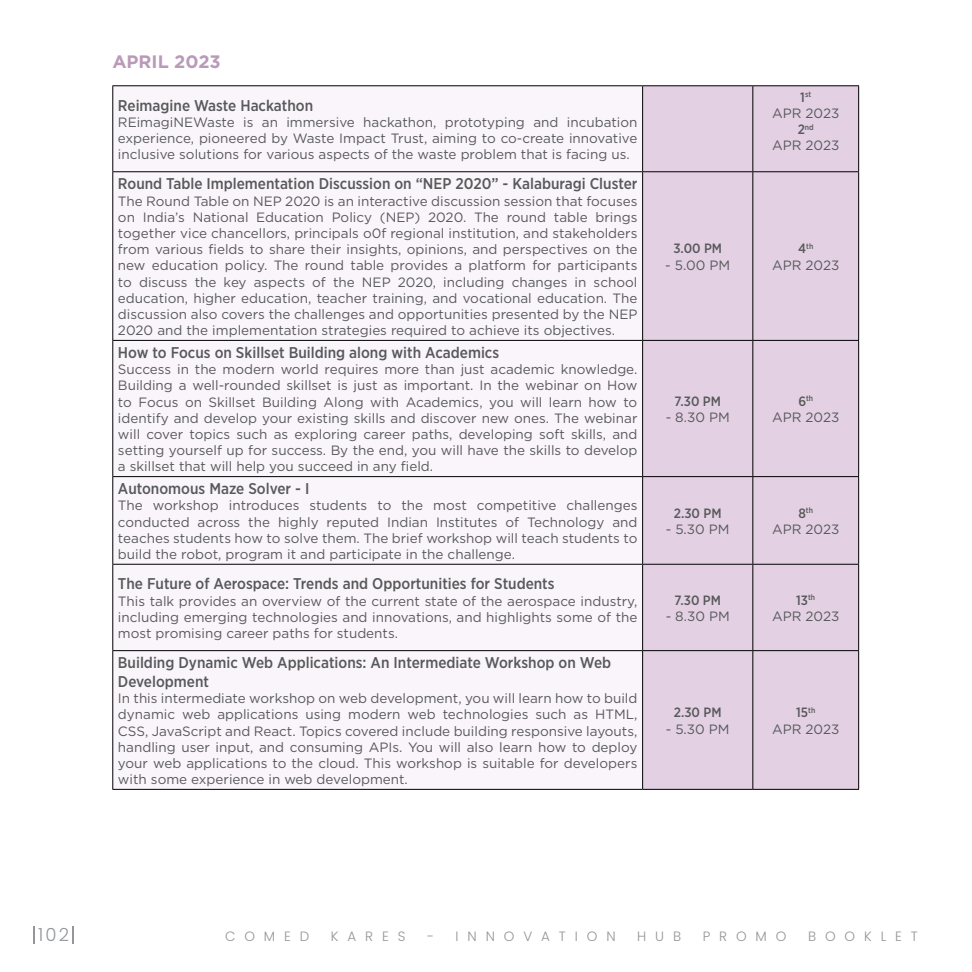
<style>
.page{position:relative;width:972px;height:972px;background:#fff}
.page>*{position:absolute;margin:0;border:0;box-sizing:border-box;transform-origin:0 0}
.t1{font:700 18px "Gotham";color:#ba9ab9}
.t2{font:300 18px "Poppins";color:#939598}
.t3{font:500 15.6px/18.8px "Gotham Narrow";color:#58595b}
.t4{font:13.5px/16.2px "Gotham";color:#58595b;text-align:justify}
.t5{font:500 13.5px "Gotham Narrow";color:#58595b}
.t6{font:300 13.5px "Poppins";letter-spacing:.66em;color:#939598}
.t7{font:500 7.8px "Gotham Narrow";color:#58595b}
.s1{font-size:13.5px}
</style>
<div class="page">
<svg style="left:33px;top:926px;width:1px;height:18px"></svg>
<svg style="left:73px;top:926px;width:1px;height:18px"></svg>
<div style="left:113px;top:86px;width:529px;height:703px;background:#faf5fa"></div>
<div style="left:643px;top:86px;width:215px;height:703px;background:#e3d1e3"></div>
<hr style="left:112px;top:171px;width:531px;height:1px;background:#000">
<hr style="left:643px;top:171px;width:110px;height:1px;background:#000">
<hr style="left:753px;top:171px;width:106px;height:1px;background:#000">
<hr style="left:112px;top:340px;width:531px;height:1px;background:#000">
<hr style="left:643px;top:340px;width:110px;height:1px;background:#000">
<hr style="left:753px;top:340px;width:106px;height:1px;background:#000">
<hr style="left:112px;top:476px;width:531px;height:1px;background:#000">
<hr style="left:643px;top:476px;width:110px;height:1px;background:#000">
<hr style="left:753px;top:476px;width:106px;height:1px;background:#000">
<hr style="left:112px;top:564px;width:531px;height:1px;background:#000">
<hr style="left:643px;top:564px;width:110px;height:1px;background:#000">
<hr style="left:753px;top:564px;width:106px;height:1px;background:#000">
<hr style="left:112px;top:650px;width:531px;height:1px;background:#000">
<hr style="left:643px;top:650px;width:110px;height:1px;background:#000">
<hr style="left:753px;top:650px;width:106px;height:1px;background:#000">
<hr style="left:112px;top:789px;width:531px;height:1px;background:#000">
<hr style="left:643px;top:789px;width:110px;height:1px;background:#000">
<hr style="left:753px;top:789px;width:106px;height:1px;background:#000">
<hr style="left:112px;top:85px;width:531px;height:1px;background:#000">
<hr style="left:112px;top:86px;width:1px;height:85px;background:#000">
<hr style="left:112px;top:172px;width:1px;height:168px;background:#000">
<hr style="left:112px;top:341px;width:1px;height:135px;background:#000">
<hr style="left:112px;top:477px;width:1px;height:87px;background:#000">
<hr style="left:112px;top:565px;width:1px;height:85px;background:#000">
<hr style="left:112px;top:651px;width:1px;height:138px;background:#000">
<hr style="left:753px;top:85px;width:106px;height:1px;background:#000">
<hr style="left:858px;top:86px;width:1px;height:85px;background:#000">
<hr style="left:858px;top:172px;width:1px;height:168px;background:#000">
<hr style="left:858px;top:341px;width:1px;height:135px;background:#000">
<hr style="left:858px;top:477px;width:1px;height:87px;background:#000">
<hr style="left:858px;top:565px;width:1px;height:85px;background:#000">
<hr style="left:858px;top:651px;width:1px;height:138px;background:#000">
<hr style="left:643px;top:85px;width:110px;height:1px;background:#000">
<hr style="left:642px;top:86px;width:1px;height:85px;background:#000">
<hr style="left:752px;top:86px;width:1px;height:85px;background:#000">
<hr style="left:642px;top:172px;width:1px;height:168px;background:#000">
<hr style="left:752px;top:172px;width:1px;height:168px;background:#000">
<hr style="left:642px;top:341px;width:1px;height:135px;background:#000">
<hr style="left:752px;top:341px;width:1px;height:135px;background:#000">
<hr style="left:642px;top:477px;width:1px;height:87px;background:#000">
<hr style="left:752px;top:477px;width:1px;height:87px;background:#000">
<hr style="left:642px;top:565px;width:1px;height:85px;background:#000">
<hr style="left:752px;top:565px;width:1px;height:85px;background:#000">
<hr style="left:642px;top:651px;width:1px;height:138px;background:#000">
<hr style="left:752px;top:651px;width:1px;height:138px;background:#000">
<h1 class="t1" style="left:112px;top:50px;width:110px">APRIL 2023</h1>
<p class="t3" style="left:118px;top:96px;width:197px">Reimagine Waste Hackathon</p>
<p class="t4" style="left:118px;top:114px;width:521px">REimagiNEWaste is an immersive hackathon, prototyping and incubation experience, pioneered by Waste Impact Trust, aiming to co-create innovative inclusive solutions for various aspects of the waste problem that is facing us.</p>
<p class="t3" style="left:118px;top:174px;width:521px">Round Table Implementation Discussion on “NEP 2020” - Kalaburagi Cluster</p>
<p class="t4" style="left:118px;top:192px;width:521px">The Round Table on NEP 2020 is an interactive discussion session that focuses on India’s National Education Policy (NEP) 2020. The round table brings together vice chancellors, principals o0f regional institution, and stakeholders from various fields to share their insights, opinions, and perspectives on the new education policy. The round table provides a platform for participants to discuss the key aspects of the NEP 2020, including changes in school education, higher education, teacher training, and vocational education. The discussion also covers the challenges and opportunities presented by the NEP 2020 and the implementation strategies required to achieve its objectives.</p>
<p class="t3" style="left:118px;top:343px;width:383px">How to Focus on Skillset Building along with Academics</p>
<p class="t4" style="left:118px;top:361px;width:521px">Success in the modern world requires more than just academic knowledge.<br>Building a well-rounded skillset is just as important. In the webinar on How to Focus on Skillset Building Along with Academics, you will learn how to identify and develop your existing skills and discover new ones. The webinar will cover topics such as exploring career paths, developing soft skills, and setting yourself up for success. By the end, you will have the skills to develop a skillset that will help you succeed in any field.</p>
<p class="t5" style="left:673px;top:240px;width:50px">3.00 PM</p>
<p class="t4" style="left:665px;top:256px;width:66px">- 5.00 PM</p>
<p class="t5" style="left:675px;top:393px;width:48px">7.30 PM</p>
<p class="t4" style="left:666px;top:409px;width:66px">- 8.30 PM</p>
<p class="t3" style="left:118px;top:479px;width:193px">Autonomous Maze Solver - I</p>
<p class="t4" style="left:118px;top:497px;width:521px">The workshop introduces students to the most competitive challenges conducted across the highly reputed Indian Institutes of Technology and teaches students how to solve them. The brief workshop will teach students to build the robot, program it and participate in the challenge.</p>
<p class="t5" style="left:674px;top:504px;width:49px">2.30 PM</p>
<p class="t4" style="left:666px;top:521px;width:65px">- 5.30 PM</p>
<p class="t3" style="left:118px;top:574px;width:438px">The Future of Aerospace: Trends and Opportunities for Students</p>
<p class="t4" style="left:118px;top:592px;width:521px">This talk provides an overview of the current state of the aerospace industry, including emerging technologies and innovations, and highlights some of the most promising career paths for students.</p>
<p class="t5" style="left:675px;top:591px;width:48px">7.30 PM</p>
<p class="t4" style="left:666px;top:608px;width:66px">- 8.30 PM</p>
<p class="t3" style="left:118px;top:653px;width:495px">Building Dynamic Web Applications: An Intermediate Workshop on Web<br>Development</p>
<p class="t4" style="left:118px;top:690px;width:521px">In this intermediate workshop on web development, you will learn how to build dynamic web applications using modern web technologies such as HTML, CSS, JavaScript and React. Topics covered include building responsive layouts, handling user input, and consuming APIs. You will also learn how to deploy your web applications to the cloud. This workshop is suitable for developers with some experience in web development.</p>
<p class="t5" style="left:674px;top:704px;width:49px">2.30 PM</p>
<p class="t4" style="left:666px;top:720px;width:65px">- 5.30 PM</p>
<p class="t7" style="left:800px;top:90px;width:12px"><span class="s1">1</span>st</p>
<p class="t4" style="left:772px;top:105px;width:69px">APR 2023</p>
<p class="t7" style="left:798px;top:122px;width:18px"><span class="s1">2</span>nd</p>
<p class="t4" style="left:772px;top:137px;width:69px">APR 2023</p>
<p class="t7" style="left:798px;top:241px;width:17px"><span class="s1">4</span>th</p>
<p class="t4" style="left:772px;top:256px;width:69px">APR 2023</p>
<p class="t7" style="left:798px;top:394px;width:16px"><span class="s1">6</span>th</p>
<p class="t4" style="left:772px;top:409px;width:69px">APR 2023</p>
<p class="t7" style="left:798px;top:506px;width:16px"><span class="s1">8</span>th</p>
<p class="t4" style="left:772px;top:521px;width:69px">APR 2023</p>
<p class="t5" style="left:796px;top:591px;width:20px">13<sup>th</sup></p>
<p class="t4" style="left:772px;top:608px;width:69px">APR 2023</p>
<p class="t5" style="left:796px;top:704px;width:21px">15<sup>th</sup></p>
<p class="t4" style="left:772px;top:720px;width:69px">APR 2023</p>
<h1 class="t2" style="left:38px;top:924px;width:32px">102</h1>
<p class="t6" style="left:225px;top:929px;width:86px">COMED</p>
<p class="t6" style="left:331px;top:929px;width:76px">KARES</p>
<p class="t6" style="left:427px;top:929px;width:190px">- INNOVATION</p>
<p class="t6" style="left:637px;top:929px;width:45px">HUB</p>
<p class="t6" style="left:703px;top:929px;width:85px">PROMO</p>
<p class="t6" style="left:808px;top:929px;width:111px">BOOKLET</p>
</div>
